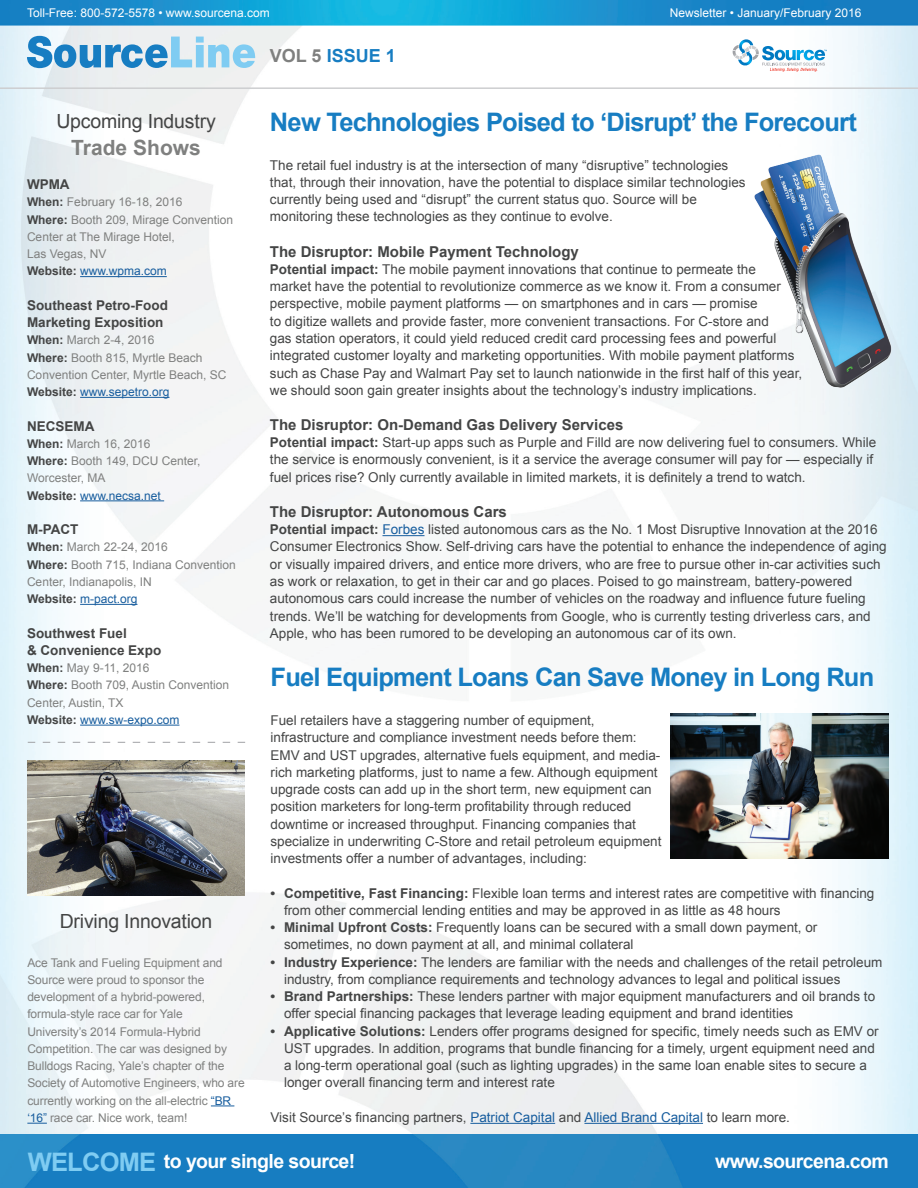
<style>
.page{position:relative;width:918px;height:1188px;background:#fff}
.page>*{position:absolute;margin:0;border:0;box-sizing:border-box;transform-origin:0 0}
.t1{font:700 25.5px "Arial";letter-spacing:-.03em;color:#177dc2}
.t2{font:700 25.5px "Arial";letter-spacing:-.03em;color:#7fccf2}
.t3{font:700 21px "Arial";color:#7f807f}
.t4{font:700 19.5px "Arial";letter-spacing:-.03em;color:#fff}
.t5{font:19.5px "Arial";letter-spacing:-.01em;color:#444545}
.t6{font:700 18px "Arial";color:#177dc2}
.t7{font:700 15px "Arial";color:#444545}
.t8{font:13.5px/17.2px "Arial";color:#444545}
.t9{font:700 13.5px/17.2px "Arial";color:#444545}
.t10{font:12px/17.2px "Arial";color:#7f807f}
.t11{font:12px "Arial";color:#fff}
.s1{color:#7f807f}
.s2{font-weight:700}
.s3{color:#175d9e}
.s4{font-weight:700;color:#444545}
</style>
<div class="page">
<img style="left:0;top:0;width:918px;height:1188px">
<svg style="left:27px;top:36px;width:228px;height:32px;background:#98c6e2"></svg>
<svg style="left:732px;top:39px;width:95px;height:33px"></svg>
<hr style="left:0;top:87px;width:918px;height:2px;background:#cdced0">
<hr style="left:382px;top:535px;width:43px;height:1px;background:#175d9e">
<hr style="left:80px;top:276px;width:87px;height:1px;background:#175d9e">
<hr style="left:80px;top:397px;width:89px;height:1px;background:#175d9e">
<hr style="left:80px;top:500px;width:84px;height:1px;background:#175d9e">
<hr style="left:80px;top:604px;width:57px;height:1px;background:#175d9e">
<hr style="left:80px;top:725px;width:99px;height:1px;background:#175d9e">
<svg style="left:28px;top:742px;width:217px;height:1px"></svg>
<hr style="left:470px;top:1123px;width:85px;height:1px;background:#175d9e">
<hr style="left:584px;top:1123px;width:119px;height:1px;background:#175d9e">
<svg style="left:211px;top:1105px;width:23px;height:1px"></svg>
<svg style="left:27px;top:1123px;width:20px;height:1px"></svg>
<img style="left:28px;top:761px;width:217px;height:135px">
<img style="left:738px;top:144px;width:169px;height:261px">
<img style="left:671px;top:714px;width:217px;height:145px">
<p class="t11" style="left:27px;top:4px;width:244px">Toll-Free: 800-572-5578 • www.sourcena.com</p>
<h3 class="t6" style="left:270px;top:44px;width:127px"><span class="s1">VOL 5</span> ISSUE 1</h3>
<p class="t11" style="left:670px;top:4px;width:193px">Newsletter • January/February 2016</p>
<h1 class="t1" style="left:270px;top:105px;width:588px">New Technologies Poised to ‘Disrupt’ the Forecourt</h1>
<p class="t8" style="left:270px;top:157px;width:477px">The retail fuel industry is at the intersection of many “disruptive” technologies that, through their innovation, have the potential to displace similar technologies currently being used and “disrupt” the current status quo. Source will be monitoring these technologies as they continue to evolve.</p>
<p class="t7" style="left:270px;top:241px;width:310px">The Disruptor: Mobile Payment Technology</p>
<p class="t8" style="left:270px;top:261px;width:534px"><span class="s2">Potential impact:</span> The mobile payment innovations that continue to permeate the<br>market have the potential to revolutionize commerce as we know it. From a consumer perspective, mobile payment platforms — on smartphones and in cars — promise<br>to digitize wallets and provide faster, more convenient transactions. For C-store and<br>gas station operators, it could yield reduced credit card processing fees and powerful integrated customer loyalty and marketing opportunities. With mobile payment platforms such as Chase Pay and Walmart Pay set to launch nationwide in the first half of this year, we should soon gain greater insights about the technology’s industry implications.</p>
<p class="t7" style="left:270px;top:415px;width:355px">The Disruptor: On-Demand Gas Delivery Services</p>
<p class="t8" style="left:270px;top:434px;width:608px"><span class="s2">Potential impact:</span> Start-up apps such as Purple and Filld are now delivering fuel to consumers. While the service is enormously convenient, is it a service the average consumer will pay for — especially if fuel prices rise? Only currently available in limited markets, it is definitely a trend to watch.</p>
<p class="t7" style="left:270px;top:502px;width:238px">The Disruptor: Autonomous Cars</p>
<p class="t8" style="left:270px;top:521px;width:618px"><span class="s2">Potential impact:</span> <span class="s3">Forbes</span> listed autonomous cars as the No. 1 Most Disruptive Innovation at the 2016<br>Consumer Electronics Show. Self-driving cars have the potential to enhance the independence of aging or visually impaired drivers, and entice more drivers, who are free to pursue other in-car activities such as work or relaxation, to get in their car and go places. Poised to go mainstream, battery-powered autonomous cars could increase the number of vehicles on the roadway and influence future fueling trends. We’ll be watching for developments from Google, who is currently testing driverless cars, and Apple, who has been rumored to be developing an autonomous car of its own.</p>
<h3 class="t5" style="left:56px;top:108px;width:161px">Upcoming Industry</h3>
<h2 class="t3" style="left:71px;top:133px;width:131px">Trade Shows</h2>
<p class="t9" style="left:27px;top:176px;width:44px">WPMA</p>
<p class="t10" style="left:27px;top:194px;width:208px"><span class="s4">When:</span> February 16-18, 2016<br><span class="s4">Where:</span> Booth 209, Mirage Convention<br>Center at The Mirage Hotel,<br>Las Vegas, NV<br><span class="s4">Website:</span> <span class="s3">www.wpma.com</span></p>
<p class="t9" style="left:27px;top:297px;width:143px">Southeast Petro-Food<br>Marketing Exposition</p>
<p class="t10" style="left:27px;top:332px;width:201px"><span class="s4">When:</span> March 2-4, 2016<br><span class="s4">Where:</span> Booth 815, Myrtle Beach<br>Convention Center, Myrtle Beach, SC<br><span class="s4">Website:</span> <span class="s3">www.sepetro.org</span></p>
<p class="t9" style="left:27px;top:418px;width:69px">NECSEMA</p>
<p class="t10" style="left:27px;top:435px;width:175px"><span class="s4">When:</span> March 16, 2016<br><span class="s4">Where:</span> Booth 149, DCU Center,<br>Worcester, MA<br><span class="s4">Website:</span> <span class="s3">www.necsa.net</span></p>
<p class="t9" style="left:27px;top:521px;width:53px">M-PACT</p>
<p class="t10" style="left:27px;top:539px;width:210px"><span class="s4">When:</span> March 22-24, 2016<br><span class="s4">Where:</span> Booth 715, Indiana Convention<br>Center, Indianapolis, IN<br><span class="s4">Website:</span> <span class="s3">m-pact.org</span></p>
<p class="t9" style="left:27px;top:625px;width:136px">Southwest Fuel<br>&amp; Convenience Expo</p>
<p class="t10" style="left:27px;top:659px;width:204px"><span class="s4">When:</span> May 9-11, 2016<br><span class="s4">Where:</span> Booth 709, Austin Convention<br>Center, Austin, TX<br><span class="s4">Website:</span> <span class="s3">www.sw-expo.com</span></p>
<h1 class="t1" style="left:271px;top:660px;width:605px">Fuel Equipment Loans Can Save Money in Long Run</h1>
<p class="t8" style="left:271px;top:712px;width:392px">Fuel retailers have a staggering number of equipment, infrastructure and compliance investment needs before them:<br>EMV and UST upgrades, alternative fuels equipment, and media&shy;rich marketing platforms, just to name a few. Although equipment upgrade costs can add up in the short term, new equipment can position marketers for long-term profitability through reduced downtime or increased throughput. Financing companies that specialize in underwriting C-Store and retail petroleum equipment investments offer a number of advantages, including:</p>
<p class="t8" style="left:284px;top:884px;width:592px;text-indent:-14px"><span class="s2">• Competitive, Fast Financing:</span> Flexible loan terms and interest rates are competitive with financing from other commercial lending entities and may be approved in as little as 48 hours</p>
<p class="t8" style="left:284px;top:919px;width:535px;text-indent:-14px"><span class="s2">• Minimal Upfront Costs:</span> Frequently loans can be secured with a small down payment, or sometimes, no down payment at all, and minimal collateral</p>
<p class="t8" style="left:284px;top:953px;width:600px;text-indent:-14px"><span class="s2">• Industry Experience:</span> The lenders are familiar with the needs and challenges of the retail petroleum industry, from compliance requirements and technology advances to legal and political issues</p>
<p class="t8" style="left:284px;top:988px;width:593px;text-indent:-14px"><span class="s2">• Brand Partnerships:</span> These lenders partner with major equipment manufacturers and oil brands to offer special financing packages that leverage leading equipment and brand identities</p>
<p class="t8" style="left:284px;top:1022px;width:596px;text-indent:-14px"><span class="s2">• Applicative Solutions:</span> Lenders offer programs designed for specific, timely needs such as EMV or UST upgrades. In addition, programs that bundle financing for a timely, urgent equipment need and a long-term operational goal (such as lighting upgrades) in the same loan enable sites to secure a longer overall financing term and interest rate</p>
<p class="t8" style="left:271px;top:1109px;width:521px">Visit Source’s financing partners, <span class="s3">Patriot Capital</span> and <span class="s3">Allied Brand Capital</span> to learn more.</p>
<h3 class="t5" style="left:60px;top:908px;width:154px">Driving Innovation</h3>
<p class="t10" style="left:27px;top:954px;width:219px">Ace Tank and Fueling Equipment and Source were proud to sponsor the development of a hybrid-powered, formula-style race car for Yale University’s 2014 Formula-Hybrid Competition. The car was designed by Bulldogs Racing, Yale’s chapter of the Society of Automotive Engineers, who are currently working on the all-electric <span class="s3">“BR ‘16”</span> race car. Nice work, team!</p>
<h1 class="t2" style="left:28px;top:1145px;width:130px">WELCOME</h1>
<h3 class="t4" style="left:164px;top:1149px;width:193px">to your single source!</h3>
<h3 class="t4" style="left:715px;top:1149px;width:175px">www.sourcena.com</h3>
</div>
